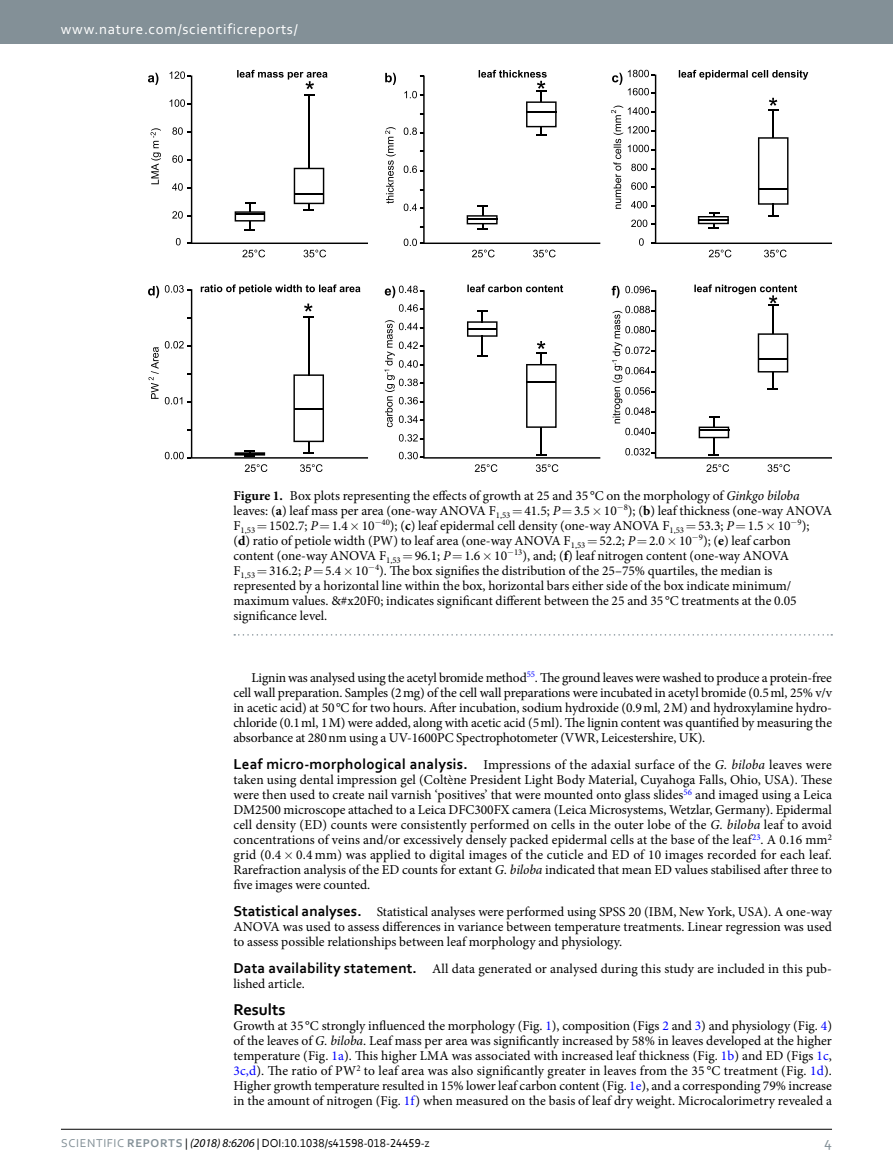
<style>
.page{position:relative;width:893px;height:1174px;background:#fff}
.page>*{position:absolute;margin:0;border:0;box-sizing:border-box;transform-origin:0 0}
.t1{font:16.5px "Corbel Bold 2";color:#000}
.t2{font:15px "Corbel 2";letter-spacing:.045em;color:#fff}
.t3{font:15px "Corbel 2";color:#839097}
.t4{font:13.5px/15px "Minion Pro";color:#000;text-align:justify}
.t5{font:12px "Corbel";color:#000}
.s1{font-weight:700}
.s2{font-style:italic}
.s3{font-family:"Corbel";font-weight:700;font-size:15px}
.s4{color:#00f}
.s5{font-family:"Corbel 2";color:#839097}
.s6{font-family:"Corbel Bold 2";color:#839097}
.s7{font-family:"Corbel 2"}
.s8{font-family:"Myriad Pro";font-style:italic}
</style>
<div class="page">
<div style="left:0;top:0;width:893px;height:43px;background:#839097"></div>
<hr style="left:61px;top:1129px;width:771px;height:1px;background:#000">
<svg style="left:149px;top:347px;width:10px;height:52px"></svg>
<svg style="left:151px;top:128px;width:10px;height:56px"></svg>
<svg style="left:148px;top:73px;width:10px;height:12px"></svg>
<svg style="left:148px;top:286px;width:11px;height:12px"></svg>
<svg style="left:170px;top:70px;width:198px;height:187px"></svg>
<svg style="left:385px;top:70px;width:447px;height:187px"></svg>
<svg style="left:165px;top:284px;width:203px;height:188px"></svg>
<svg style="left:384px;top:284px;width:448px;height:188px"></svg>
<svg style="left:234px;top:634px;width:598px;height:1px"></svg>
<p class="t2" style="left:61px;top:19px;width:238px">www.nature.com/scientificreports/</p>
<p class="t4" style="left:233px;top:488px;width:600px;text-align:left"><span class="s1">Figure 1.</span> Box plots representing the effects of growth at 25 and 35 °C on the morphology of <span class="s2">Ginkgo biloba </span>leaves: (<span class="s1">a</span>) leaf mass per area (one-way ANOVA F<sub>1,53</sub> 41.5; <span class="s2">P</span> 3.5 10−<sup>8</sup>); (<span class="s1">b</span>) leaf thickness (one-way ANOVA F<sub>1,53</sub> 1502.7; <span class="s2">P</span> 1.4 10−<sup>40</sup>); (<span class="s1">c</span>) leaf epidermal cell density (one-way ANOVA F<sub>1,53</sub> 53.3; <span class="s2">P</span> 1.5 10−<sup>9</sup>);<br>(<span class="s1">d</span>) ratio of petiole width (PW) to leaf area (one-way ANOVA F<sub>1,53</sub> 52.2; <span class="s2">P</span> 2.0 10−<sup>9</sup>); (<span class="s1">e</span>) leaf carbon content (one-way ANOVA F<sub>1,53</sub> 96.1; <span class="s2">P</span> 1.6 10−<sup>13</sup>), and; (<span class="s1">f</span>) leaf nitrogen content (one-way ANOVA<br>F<sub>1,53</sub> 316.2; <span class="s2">P</span> 5.4 10−<sup>4</sup>). The box signifies the distribution of the 25–75% quartiles, the median is represented by a horizontal line within the box, horizontal bars either side of the box indicate minimum/ maximum values. &amp;#x20F0; indicates significant different between the 25 and 35 °C treatments at the 0.05 significance level.</p>
<p class="t4" style="left:233px;top:670px;width:600px;text-indent:18px">Lignin was analysed using the acetyl bromide method<sup>55</sup>. The ground leaves were washed to produce a protein-free cell wall preparation. Samples (2mg) of the cell wall preparations were incubated in acetyl bromide (0.5ml, 25% v/v in acetic acid) at 50°C for two hours. After incubation, sodium hydroxide (0.9ml, 2M) and hydroxylamine hydro&shy;chloride (0.1ml, 1M) were added, along with acetic acid (5ml). The lignin content was quantified by measuring the absorbance at 280nm using a UV-1600PC Spectrophotometer (VWR, Leicestershire, UK).</p>
<p class="t4" style="left:233px;top:757px;width:600px"><span class="s3">Leaf micro-morphological analysis.</span> Impressions of the adaxial surface of the <span class="s2">G. biloba</span> leaves were taken using dental impression gel (Coltène President Light Body Material, Cuyahoga Falls, Ohio, USA). These were then used to create nail varnish ‘positives’ that were mounted onto glass slides<sup>56</sup> and imaged using a Leica DM2500 microscope attached to a Leica DFC300FX camera (Leica Microsystems, Wetzlar, Germany). Epidermal cell density (ED) counts were consistently performed on cells in the outer lobe of the <span class="s2">G. biloba</span> leaf to avoid concentrations of veins and/or excessively densely packed epidermal cells at the base of the leaf<sup>23</sup>. A 0.16 mm<sup>2 </sup>grid (0.4 0.4 mm) was applied to digital images of the cuticle and ED of 10 images recorded for each leaf.<br>Rarefraction analysis of the ED counts for extant <span class="s2">G. biloba</span> indicated that mean ED values stabilised after three to five images were counted.</p>
<p class="t4" style="left:233px;top:904px;width:600px"><span class="s3">Statistical analyses.</span> Statistical analyses were performed using SPSS 20 (IBM, New York, USA). A one-way ANOVA was used to assess differences in variance between temperature treatments. Linear regression was used to assess possible relationships between leaf morphology and physiology.</p>
<p class="t4" style="left:233px;top:961px;width:600px"><span class="s3">Data availability statement.</span> All data generated or analysed during this study are included in this pub&shy;lished article.</p>
<p class="t1" style="left:233px;top:999px;width:53px">Results</p>
<p class="t4" style="left:233px;top:1018px;width:600px">Growth at 35 °C strongly influenced the morphology (Fig. <span class="s4">1</span>), composition (Figs <span class="s4">2</span> and <span class="s4">3</span>) and physiology (Fig. <span class="s4">4</span>) of the leaves of <span class="s2">G. biloba</span>. Leaf mass per area was significantly increased by 58% in leaves developed at the higher temperature (Fig. <span class="s4">1a</span>). This higher LMA was associated with increased leaf thickness (Fig. <span class="s4">1b</span>) and ED (Figs <span class="s4">1c</span>, <span class="s4">3c,d</span>). The ratio of PW<sup>2</sup> to leaf area was also significantly greater in leaves from the 35 °C treatment (Fig. <span class="s4">1d</span>).<br>Higher growth temperature resulted in 15% lower leaf carbon content (Fig. <span class="s4">1e</span>), and a corresponding 79% increase in the amount of nitrogen (Fig. <span class="s4">1f</span>) when measured on the basis of leaf dry weight. Microcalorimetry revealed a</p>
<p class="t5" style="left:61px;top:1135px;width:370px"><span class="s5">Scientific</span> <span class="s6">Reports</span> <span class="s7">|</span> <span class="s8">(2018) 8:6206</span> | DOI:10.1038/s41598-018-24459-z</p>
<p class="t3" style="left:824px;top:1132px;width:9px">4</p>
</div>
